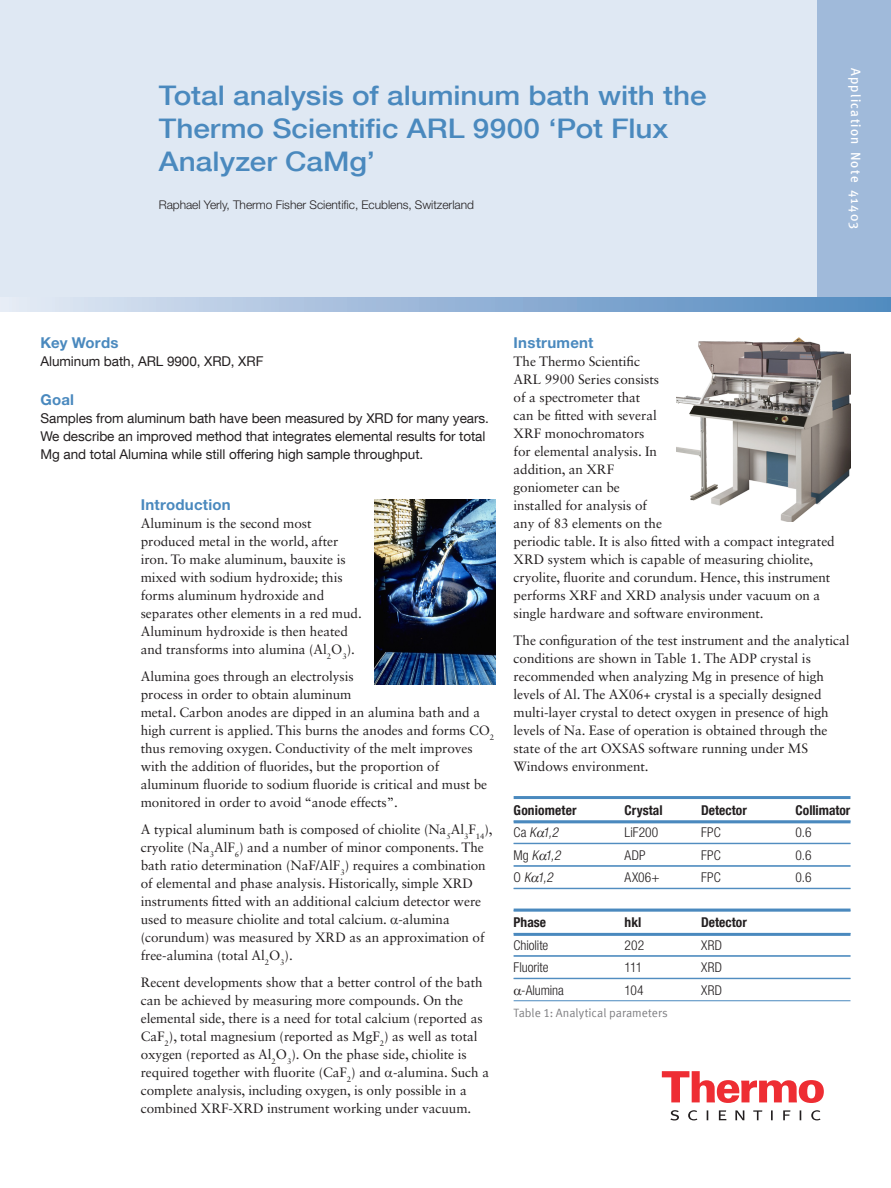
<style>
.page{position:relative;width:891px;height:1188px;background:#fff}
.page>*{position:absolute;margin:0;border:0;box-sizing:border-box;transform-origin:0 0}
.t1{font:500 27px/33px "Helvetica Neue LT Com";color:#4a89be;scale:1.1 1}
.Headline_level_1{font:700 15px "Helvetica Neue LT Std";letter-spacing:.015em;color:#4a89be}
.Body_copy{font:13.5px/18px "Sabon LT Std";letter-spacing:-.005em;color:#231f20}
.Goal_Text{font:13.5px/18px "Helvetica Neue LT Com";letter-spacing:-.005em;color:#231f20}
.Specs_Text-rules-las{font:300 condensed 13.5px "Helvetica Neue LT Com";letter-spacing:.005em;color:#231f20}
.Specs_Head-rules{font:700 condensed 13.5px "Helvetica Neue LT Com";letter-spacing:.005em;color:#231f20}
.Keywords_Text{font:13.5px "Helvetica Neue LT Com";letter-spacing:-.005em;color:#231f20}
.Document_Type{font:500 13.5px "Meta";letter-spacing:.1em;color:#fff}
.Specs_Text-rules-las-2{font:italic 300 condensed 13.5px "Helvetica Neue LT Com";color:#231f20}
.Author{font:300 12px "Helvetica Neue LT Std";letter-spacing:-.005em;color:#231f20}
.t2{font:12px "Meta Normal LF";color:#808083}
.s1{font-style:normal}
</style>
<div class="page">
<div style="left:0;top:0;width:891px;height:303px;background:#dfe8f3"></div>
<div style="left:817px;top:0;width:74px;height:303px;background:#a0bada"></div>
<svg style="left:0;top:297px;width:891px;height:15px;background:#98b7d8"></svg>
<svg style="left:662px;top:1071px;width:162px;height:32px"></svg>
<svg style="left:670px;top:1110px;width:151px;height:10px"></svg>
<hr style="left:514px;top:796px;width:336px;height:3px;background:#4a89be">
<hr style="left:514px;top:820px;width:336px;height:3px;background:#4a89be">
<hr style="left:514px;top:843px;width:336px;height:1px;background:#4a89be">
<hr style="left:514px;top:865px;width:336px;height:1px;background:#4a89be">
<hr style="left:514px;top:866px;width:336px;height:1px;background:#4a89be">
<hr style="left:514px;top:888px;width:336px;height:1px;background:#4a89be">
<hr style="left:514px;top:909px;width:336px;height:3px;background:#4a89be">
<hr style="left:514px;top:933px;width:336px;height:3px;background:#4a89be">
<hr style="left:514px;top:955px;width:336px;height:1px;background:#4a89be">
<hr style="left:514px;top:956px;width:336px;height:1px;background:#4a89be">
<hr style="left:514px;top:978px;width:336px;height:1px;background:#4a89be">
<hr style="left:514px;top:1000px;width:336px;height:1px;background:#4a89be">
<img style="left:676px;top:338px;width:174px;height:184px">
<img style="left:374px;top:500px;width:122px;height:185px">
<p class="t1" style="left:159px;top:79px;width:499px">Total analysis of aluminum bath with the<br>Thermo Scientific ARL 9900 ‘Pot Flux<br>Analyzer CaMg’</p>
<p class="Author" style="left:159px;top:198px;width:317px">Raphael Yerly, Thermo Fisher Scientific, Ecublens, Switzerland</p>
<p class="Document_Type" style="left:864px;top:68px;width:163px;rotate:90deg">Application Note 41403</p>
<p class="Headline_level_1" style="left:40px;top:334px;width:80px">Key Words</p>
<p class="Keywords_Text" style="left:40px;top:353px;width:224px">Aluminum bath, ARL 9900, XRD, XRF</p>
<p class="Headline_level_1" style="left:40px;top:391px;width:35px">Goal</p>
<p class="Goal_Text" style="left:40px;top:409px;width:450px">Samples from aluminum bath have been measured by XRD for many years.<br>We describe an improved method that integrates elemental results for total<br>Mg and total Alumina while still offering high sample throughput.</p>
<p class="Headline_level_1" style="left:141px;top:496px;width:92px">Introduction</p>
<p class="Body_copy" style="left:141px;top:515px;width:222px">Aluminum is the second most produced metal in the world, after iron. To make aluminum, bauxite is mixed with sodium hydroxide; this forms aluminum hydroxide and separates other elements in a red mud.<br>Aluminum hydroxide is then heated and transforms into alumina (Al<sub>2</sub>O<sub>3</sub>).</p>
<p class="Body_copy" style="left:141px;top:668px;width:355px">Alumina goes through an electrolysis<br>process in order to obtain aluminum<br>metal. Carbon anodes are dipped in an alumina bath and a high current is applied. This burns the anodes and forms CO<sub>2 </sub>thus removing oxygen. Conductivity of the melt improves with the addition of fluorides, but the proportion of aluminum fluoride to sodium fluoride is critical and must be monitored in order to avoid “anode effects”.</p>
<p class="Body_copy" style="left:141px;top:821px;width:353px">A typical aluminum bath is composed of chiolite (Na<sub>5</sub>Al<sub>3</sub>F<sub>14</sub>), cryolite (Na<sub>3</sub>AlF<sub>6</sub>) and a number of minor components. The bath ratio determination (NaF/AlF<sub>3</sub>) requires a combination of elemental and phase analysis. Historically, simple XRD instruments fitted with an additional calcium detector were used to measure chiolite and total calcium. -alumina (corundum) was measured by XRD as an approximation of free-alumina (total Al<sub>2</sub>O<sub>3</sub>).</p>
<p class="Body_copy" style="left:141px;top:974px;width:350px">Recent developments show that a better control of the bath can be achieved by measuring more compounds. On the elemental side, there is a need for total calcium (reported as CaF<sub>2</sub>), total magnesium (reported as MgF<sub>2</sub>) as well as total oxygen (reported as Al<sub>2</sub>O<sub>3</sub>). On the phase side, chiolite is required together with fluorite (CaF<sub>2</sub>) and -alumina. Such a complete analysis, including oxygen, is only possible in a combined XRF-XRD instrument working under vacuum.</p>
<p class="Headline_level_1" style="left:514px;top:334px;width:81px">Instrument</p>
<p class="Body_copy" style="left:514px;top:352px;width:323px">The Thermo Scientific<br>ARL 9900 Series consists<br>of a spectrometer that<br>can be fitted with several<br>XRF monochromators<br>for elemental analysis. In<br>addition, an XRF<br>goniometer can be<br>installed for analysis of<br>any of 83 elements on the<br>periodic table. It is also fitted with a compact integrated<br>XRD system which is capable of measuring chiolite, cryolite, fluorite and corundum. Hence, this instrument performs XRF and XRD analysis under vacuum on a single hardware and software environment.</p>
<p class="Body_copy" style="left:514px;top:631px;width:337px">The configuration of the test instrument and the analytical conditions are shown in Table 1. The ADP crystal is recommended when analyzing Mg in presence of high levels of Al. The AX06+ crystal is a specially designed multi-layer crystal to detect oxygen in presence of high levels of Na. Ease of operation is obtained through the state of the art OXSAS software running under MS Windows environment.</p>
<p class="Specs_Head-rules" style="left:514px;top:802px;width:65px">Goniometer</p>
<p class="Specs_Head-rules" style="left:625px;top:802px;width:39px">Crystal</p>
<p class="Specs_Head-rules" style="left:701px;top:802px;width:47px">Detector</p>
<p class="Specs_Head-rules" style="left:796px;top:802px;width:56px">Collimator</p>
<p class="Specs_Text-rules-las-2" style="left:514px;top:825px;width:49px"><span class="s1">Ca</span> K 1,2</p>
<p class="Specs_Text-rules-las" style="left:625px;top:825px;width:35px">LiF200</p>
<p class="Specs_Text-rules-las" style="left:701px;top:825px;width:21px">FPC</p>
<p class="Specs_Text-rules-las" style="left:796px;top:825px;width:17px">0.6</p>
<p class="Specs_Text-rules-las-2" style="left:514px;top:847px;width:51px"><span class="s1">Mg</span> K 1,2</p>
<p class="Specs_Text-rules-las" style="left:625px;top:847px;width:22px">ADP</p>
<p class="Specs_Text-rules-las" style="left:701px;top:847px;width:21px">FPC</p>
<p class="Specs_Text-rules-las" style="left:796px;top:847px;width:17px">0.6</p>
<p class="Specs_Text-rules-las-2" style="left:514px;top:870px;width:44px"><span class="s1">O</span> K 1,2</p>
<p class="Specs_Text-rules-las" style="left:625px;top:870px;width:37px">AX06+</p>
<p class="Specs_Text-rules-las" style="left:701px;top:870px;width:21px">FPC</p>
<p class="Specs_Text-rules-las" style="left:796px;top:870px;width:17px">0.6</p>
<p class="Specs_Head-rules" style="left:514px;top:914px;width:34px">Phase</p>
<p class="Specs_Head-rules" style="left:625px;top:914px;width:18px">hkl</p>
<p class="Specs_Head-rules" style="left:701px;top:914px;width:47px">Detector</p>
<p class="Specs_Text-rules-las" style="left:514px;top:937px;width:36px">Chiolite</p>
<p class="Specs_Text-rules-las" style="left:625px;top:937px;width:21px">202</p>
<p class="Specs_Text-rules-las" style="left:701px;top:937px;width:22px">XRD</p>
<p class="Specs_Text-rules-las" style="left:514px;top:960px;width:36px">Fluorite</p>
<p class="Specs_Text-rules-las" style="left:625px;top:960px;width:19px">111</p>
<p class="Specs_Text-rules-las" style="left:701px;top:960px;width:22px">XRD</p>
<p class="Specs_Text-rules-las" style="left:521px;top:982px;width:44px">-Alumina</p>
<p class="Specs_Text-rules-las" style="left:625px;top:982px;width:21px">104</p>
<p class="Specs_Text-rules-las" style="left:701px;top:982px;width:22px">XRD</p>
<p class="t2" style="left:514px;top:1006px;width:156px">Table 1: Analytical parameters</p>
</div>
